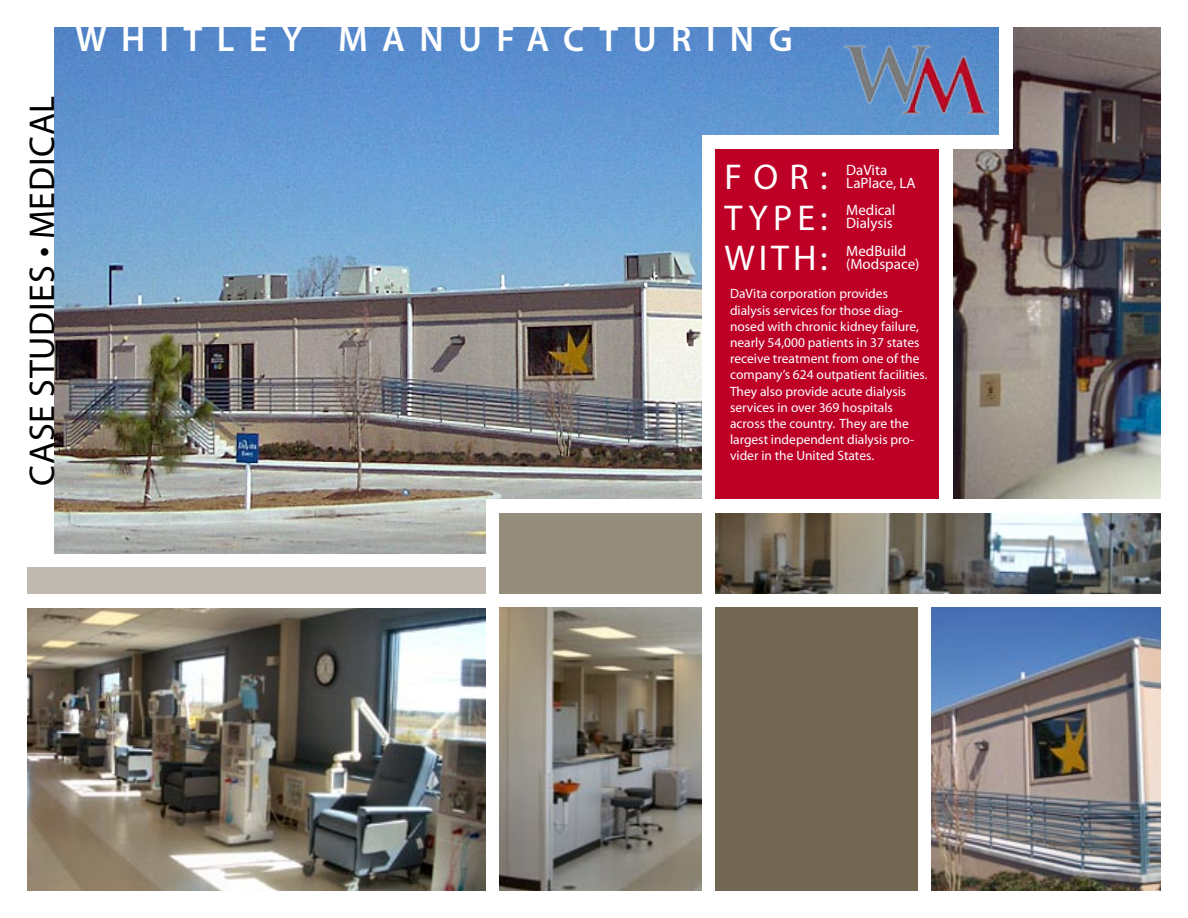
<style>
.page{position:relative;width:1188px;height:918px;background:#fff}
.page>*{position:absolute;margin:0;border:0;box-sizing:border-box;transform-origin:0 0}
.t1{font:600 36px "Myriad Pro";letter-spacing:.4em;color:#fff}
.t2{font:36px "Myriad Pro";letter-spacing:.02em;color:#000}
.t3{font:36px "Myriad Pro";letter-spacing:.14em;color:#fff}
.t4{font:15px "Myriad Pro";color:#fff}
.t5{font:13.5px/16.2px "Myriad";color:#fff}
</style>
<div class="page">
<img style="left:953px;top:27px;width:208px;height:472px">
<img style="left:54px;top:27px;width:878px;height:527px">
<div style="left:486px;top:500px;width:702px;height:64px;background:#fff"></div>
<div style="left:702px;top:135px;width:112px;height:371px;background:#fff"></div>
<img style="left:27px;top:608px;width:459px;height:283px">
<div style="left:27px;top:567px;width:459px;height:27px;background:#c0bab0"></div>
<div style="left:500px;top:513px;width:202px;height:81px;background:#958d7c"></div>
<div style="left:716px;top:148px;width:234px;height:352px;background:#be0027"></div>
<div style="left:711px;top:135px;width:301px;height:13px;background:#fff"></div>
<div style="left:999px;top:27px;width:13px;height:121px;background:#fff"></div>
<div style="left:716px;top:608px;width:202px;height:283px;background:#726752"></div>
<div style="left:939px;top:147px;width:14px;height:358px;background:#fff"></div>
<img style="left:932px;top:608px;width:229px;height:283px">
<img style="left:500px;top:608px;width:202px;height:283px">
<img style="left:716px;top:513px;width:445px;height:81px">
<img style="left:932px;top:27px;width:67px;height:108px">
<img style="left:837px;top:38px;width:157px;height:77px">
<p class="t2" style="left:22px;top:486px;width:392px;rotate:-90deg">CASE STUDIES • MEDICAL</p>
<p class="t1" style="left:75px;top:19px;width:719px">WHITLEY MANUFACTURING</p>
<p class="t3" style="left:725px;top:157px;width:104px">FOR:</p>
<p class="t4" style="left:846px;top:161px;width:43px">DaVita</p>
<p class="t4" style="left:846px;top:175px;width:71px">LaPlace, LA</p>
<p class="t3" style="left:725px;top:198px;width:104px">TYPE:</p>
<p class="t4" style="left:846px;top:202px;width:51px">Medical</p>
<p class="t4" style="left:846px;top:215px;width:48px">Dialysis</p>
<p class="t3" style="left:725px;top:238px;width:104px">WITH:</p>
<p class="t4" style="left:846px;top:242px;width:62px">MedBuild</p>
<p class="t4" style="left:846px;top:256px;width:75px">(Modspace)</p>
<p class="t5" style="left:730px;top:286px;width:199px">DaVita corporation provides dialysis services for those diag&shy;nosed with chronic kidney failure, nearly 54,000 patients in 37 states receive treatment from one of the company’s 624 outpatient facilities.</p>
<p class="t5" style="left:730px;top:384px;width:186px">They also provide acute dialysis services in over 369 hospitals across the country. They are the largest independent dialysis pro&shy;vider in the United States.</p>
</div>
